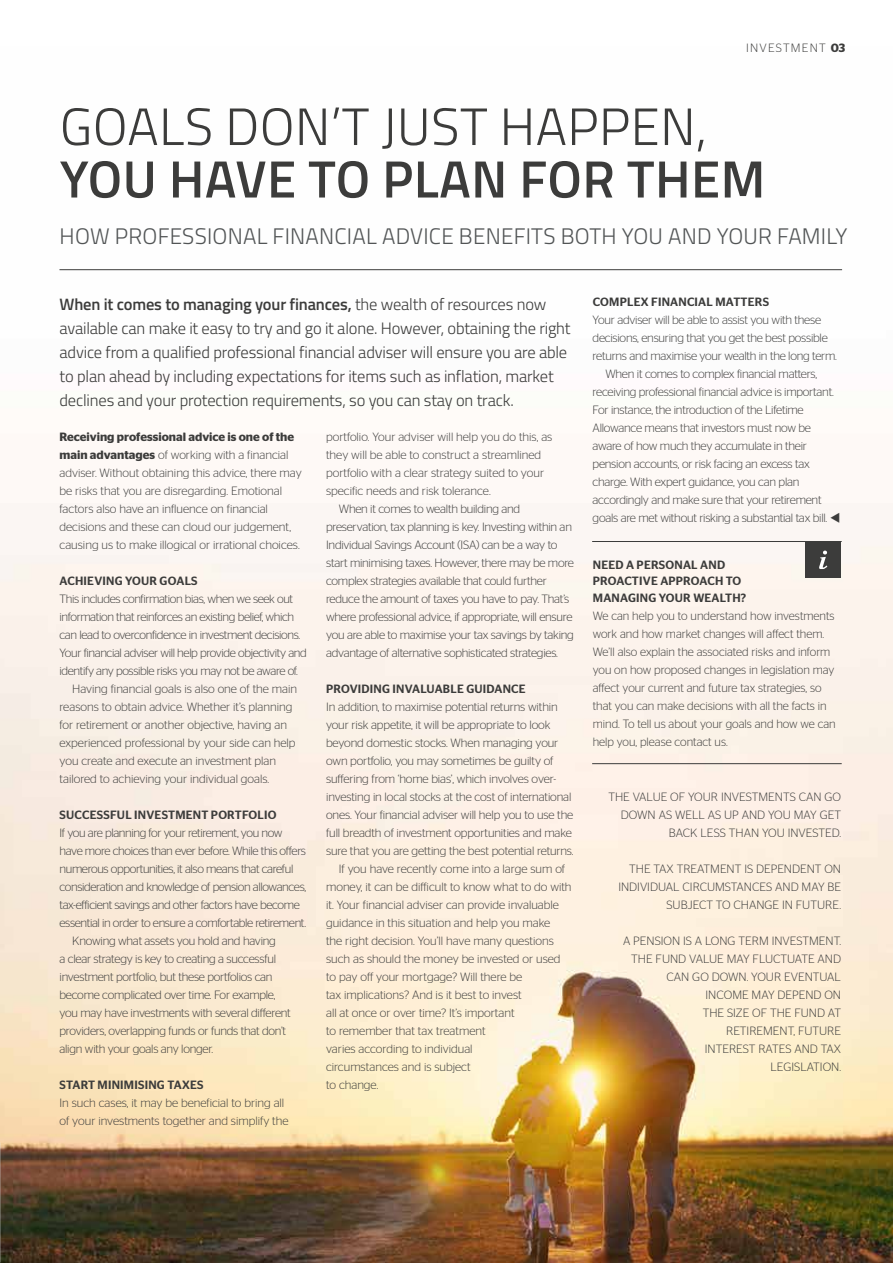
<style>
.page{position:relative;width:893px;height:1263px;background:#fff}
.page>*{position:absolute;margin:0;border:0;box-sizing:border-box;transform-origin:0 0}
.t1{font:300 52.5px "Titillium";letter-spacing:.01em;color:#3c3c3b}
.t2{font:600 52.5px "Titillium";letter-spacing:.01em;color:#3c3c3b}
.t3{font:300 22.5px "Titillium";letter-spacing:.01em;color:#525556}
.t4{font:300 16.5px/24px "Titillium";letter-spacing:-.01em;color:#3c3c3b}
.t5{font:300 12px/18px "Stag Sans";letter-spacing:-.01em;color:#3c3c3b}
.t6{font:300 12px "Stag Sans";letter-spacing:-.03em;color:#3c3c3b}
.t7{font:500 12px/16.5px "Stag Sans";letter-spacing:.02em;color:#3c3c3b}
.t8{font:300 12px "Stag Sans";letter-spacing:.1em;color:#3c3c3b}
.s1{font-weight:600}
</style>
<div class="page">
<img style="left:0;top:269px;width:893px;height:994px">
<div style="left:805px;top:542px;width:36px;height:36px;background:#3c3c3b"></div>
<svg style="left:819px;top:551px;width:8px;height:18px"></svg>
<hr style="left:593px;top:541px;width:248px;height:1px;background:#3c3c3b">
<hr style="left:593px;top:763px;width:248px;height:1px;background:#3c3c3b">
<hr style="left:60px;top:269px;width:782px;height:1px;background:#3c3c3b">
<p class="t8" style="left:746px;top:41px;width:100px">INVESTMENT <span class="s1">03</span></p>
<h1 class="t1" style="left:60px;top:89px;width:649px">GOALS DON’T JUST HAPPEN,</h1>
<h1 class="t2" style="left:60px;top:140px;width:707px">YOU HAVE TO PLAN FOR THEM</h1>
<h2 class="t3" style="left:60px;top:219px;width:789px">HOW PROFESSIONAL FINANCIAL ADVICE BENEFITS BOTH YOU AND YOUR FAMILY</h2>
<p class="t4" style="left:60px;top:291px;width:513px"><span class="s1">When it comes to managing your finances,</span> the wealth of resources now available can make it easy to try and go it alone. However, obtaining the right advice from a qualified professional financial adviser will ensure you are able to plan ahead by including expectations for items such as inflation, market declines and your protection requirements, so you can stay on track.</p>
<p class="t5" style="left:60px;top:428px;width:244px"><span class="s1">Receiving professional advice is one of the main advantages</span> of working with a financial adviser. Without obtaining this advice, there may be risks that you are disregarding. Emotional factors also have an influence on financial decisions and these can cloud our judgement, causing us to make illogical or irrational choices.</p>
<p class="t7" style="left:60px;top:573px;width:140px">ACHIEVING YOUR GOALS</p>
<p class="t6" style="left:60px;top:592px;width:235px">This includes confirmation bias, when we seek out</p>
<p class="t6" style="left:60px;top:610px;width:236px">information that reinforces an existing belief, which</p>
<p class="t6" style="left:60px;top:628px;width:242px">can lead to overconfidence in investment decisions.</p>
<p class="t6" style="left:60px;top:646px;width:249px">Your financial adviser will help provide objectivity and</p>
<p class="t6" style="left:60px;top:664px;width:240px">identify any possible risks you may not be aware of.</p>
<p class="t5" style="left:72px;top:680px;width:226px">Having financial goals is also one of the main</p>
<p class="t5" style="left:60px;top:698px;width:234px">reasons to obtain advice. Whether it’s planning</p>
<p class="t5" style="left:60px;top:716px;width:229px">for retirement or another objective, having an</p>
<p class="t5" style="left:60px;top:734px;width:238px">experienced professional by your side can help</p>
<p class="t5" style="left:60px;top:752px;width:218px">you create and execute an investment plan</p>
<p class="t5" style="left:60px;top:770px;width:211px">tailored to achieving your individual goals.</p>
<p class="t7" style="left:60px;top:807px;width:219px">SUCCESSFUL INVESTMENT PORTFOLIO</p>
<p class="t6" style="left:60px;top:826px;width:224px">If you are planning for your retirement, you now</p>
<p class="t6" style="left:60px;top:844px;width:248px">have more choices than ever before. While this offers</p>
<p class="t6" style="left:60px;top:862px;width:235px">numerous opportunities, it also means that careful</p>
<p class="t6" style="left:60px;top:880px;width:248px">consideration and knowledge of pension allowances,</p>
<p class="t6" style="left:60px;top:898px;width:242px">tax-efficient savings and other factors have become</p>
<p class="t6" style="left:60px;top:916px;width:248px">essential in order to ensure a comfortable retirement.</p>
<p class="t5" style="left:72px;top:932px;width:205px">Knowing what assets you hold and having</p>
<p class="t5" style="left:60px;top:950px;width:218px">a clear strategy is key to creating a successful</p>
<p class="t5" style="left:60px;top:968px;width:215px">investment portfolio, but these portfolios can</p>
<p class="t5" style="left:60px;top:986px;width:218px">become complicated over time. For example,</p>
<p class="t5" style="left:60px;top:1004px;width:233px">you may have investments with several different</p>
<p class="t5" style="left:60px;top:1022px;width:228px">providers, overlapping funds or funds that don’t</p>
<p class="t5" style="left:60px;top:1040px;width:155px">align with your goals any longer.</p>
<p class="t7" style="left:60px;top:1077px;width:146px">START MINIMISING TAXES</p>
<p class="t5" style="left:60px;top:1094px;width:231px">In such cases, it may be beneficial to bring all of your investments together and simplify the</p>
<p class="t5" style="left:326px;top:428px;width:228px">portfolio. Your adviser will help you do this, as</p>
<p class="t5" style="left:326px;top:446px;width:217px">they will be able to construct a streamlined</p>
<p class="t5" style="left:326px;top:464px;width:220px">portfolio with a clear strategy suited to your</p>
<p class="t5" style="left:326px;top:482px;width:166px">specific needs and risk tolerance.</p>
<p class="t5" style="left:339px;top:500px;width:183px">When it comes to wealth building and</p>
<p class="t5" style="left:326px;top:518px;width:247px">preservation, tax planning is key. Investing within an</p>
<p class="t5" style="left:326px;top:536px;width:233px">Individual Savings Account (ISA) can be a way to</p>
<p class="t5" style="left:326px;top:554px;width:249px">start minimising taxes. However, there may be more</p>
<p class="t5" style="left:326px;top:572px;width:222px">complex strategies available that could further</p>
<p class="t5" style="left:326px;top:590px;width:245px">reduce the amount of taxes you have to pay. That’s</p>
<p class="t5" style="left:326px;top:608px;width:248px">where professional advice, if appropriate, will ensure</p>
<p class="t5" style="left:326px;top:626px;width:249px">you are able to maximise your tax savings by taking</p>
<p class="t5" style="left:326px;top:644px;width:233px">advantage of alternative sophisticated strategies.</p>
<p class="t7" style="left:326px;top:681px;width:201px">PROVIDING INVALUABLE GUIDANCE</p>
<p class="t5" style="left:326px;top:698px;width:233px">In addition, to maximise potential returns within</p>
<p class="t5" style="left:326px;top:716px;width:226px">your risk appetite, it will be appropriate to look</p>
<p class="t5" style="left:326px;top:734px;width:234px">beyond domestic stocks. When managing your</p>
<p class="t5" style="left:326px;top:752px;width:229px">own portfolio, you may sometimes be guilty of</p>
<p class="t5" style="left:326px;top:770px;width:232px">suffering from ‘home bias’, which involves over-</p>
<p class="t5" style="left:326px;top:788px;width:247px">investing in local stocks at the cost of international</p>
<p class="t5" style="left:326px;top:806px;width:249px">ones. Your financial adviser will help you to use the</p>
<p class="t5" style="left:326px;top:824px;width:247px">full breadth of investment opportunities and make</p>
<p class="t5" style="left:326px;top:842px;width:249px">sure that you are getting the best potential returns.</p>
<p class="t5" style="left:339px;top:860px;width:228px">If you have recently come into a large sum of</p>
<p class="t5" style="left:326px;top:878px;width:247px">money, it can be difficult to know what to do with</p>
<p class="t5" style="left:326px;top:896px;width:234px">it. Your financial adviser can provide invaluable</p>
<p class="t5" style="left:326px;top:914px;width:226px">guidance in this situation and help you make</p>
<p class="t5" style="left:326px;top:932px;width:229px">the right decision. You’ll have many questions</p>
<p class="t5" style="left:326px;top:950px;width:236px">such as should the money be invested or used</p>
<p class="t5" style="left:326px;top:968px;width:198px">to pay off your mortgage? Will there be</p>
<p class="t5" style="left:326px;top:986px;width:197px">tax implications? And is it best to invest</p>
<p class="t5" style="left:326px;top:1004px;width:190px">all at once or over time? It’s important</p>
<p class="t5" style="left:326px;top:1022px;width:161px">to remember that tax treatment</p>
<p class="t5" style="left:326px;top:1040px;width:148px">varies according to individual</p>
<p class="t5" style="left:326px;top:1058px;width:146px">circumstances and is subject</p>
<p class="t5" style="left:326px;top:1076px;width:54px">to change.</p>
<p class="t7" style="left:593px;top:294px;width:178px">COMPLEX FINANCIAL MATTERS</p>
<p class="t5" style="left:593px;top:311px;width:230px">Your adviser will be able to assist you with these</p>
<p class="t5" style="left:593px;top:329px;width:237px">decisions, ensuring that you get the best possible</p>
<p class="t5" style="left:593px;top:347px;width:246px">returns and maximise your wealth in the long term.</p>
<p class="t5" style="left:605px;top:365px;width:213px">When it comes to complex financial matters,</p>
<p class="t5" style="left:593px;top:383px;width:243px">receiving professional financial advice is important.</p>
<p class="t5" style="left:593px;top:401px;width:213px">For instance, the introduction of the Lifetime</p>
<p class="t5" style="left:593px;top:419px;width:220px">Allowance means that investors must now be</p>
<p class="t5" style="left:593px;top:437px;width:216px">aware of how much they accumulate in their</p>
<p class="t5" style="left:593px;top:455px;width:219px">pension accounts, or risk facing an excess tax</p>
<p class="t5" style="left:593px;top:473px;width:208px">charge. With expert guidance, you can plan</p>
<p class="t5" style="left:593px;top:491px;width:230px">accordingly and make sure that your retirement</p>
<p class="t5" style="left:593px;top:509px;width:249px">goals are met without risking a substantial tax bill. ▼</p>
<p class="t7" style="left:593px;top:556px;width:155px">NEED A PERSONAL AND<br>PROACTIVE APPROACH TO<br>MANAGING YOUR WEALTH?</p>
<p class="t5" style="left:593px;top:606px;width:244px">We can help you to understand how investments work and how market changes will affect them.<br>We’ll also explain the associated risks and inform you on how proposed changes in legislation may affect your current and future tax strategies, so that you can make decisions with all the facts in mind. To tell us about your goals and how we can help you, please contact us.</p>
<p class="t5" style="left:608px;top:788px;width:234px;text-align:right">THE VALUE OF YOUR INVESTMENTS CAN GO<br>DOWN AS WELL AS UP AND YOU MAY GET<br>BACK LESS THAN YOU INVESTED.</p>
<p class="t5" style="left:618px;top:860px;width:224px;text-align:right">THE TAX TREATMENT IS DEPENDENT ON<br>INDIVIDUAL CIRCUMSTANCES AND MAY BE<br>SUBJECT TO CHANGE IN FUTURE.</p>
<p class="t5" style="left:623px;top:932px;width:219px;text-align:right">A PENSION IS A LONG TERM INVESTMENT.<br>THE FUND VALUE MAY FLUCTUATE AND<br>CAN GO DOWN. YOUR EVENTUAL<br>INCOME MAY DEPEND ON<br>THE SIZE OF THE FUND AT<br>RETIREMENT, FUTURE<br>INTEREST RATES AND TAX<br>LEGISLATION.</p>
</div>
